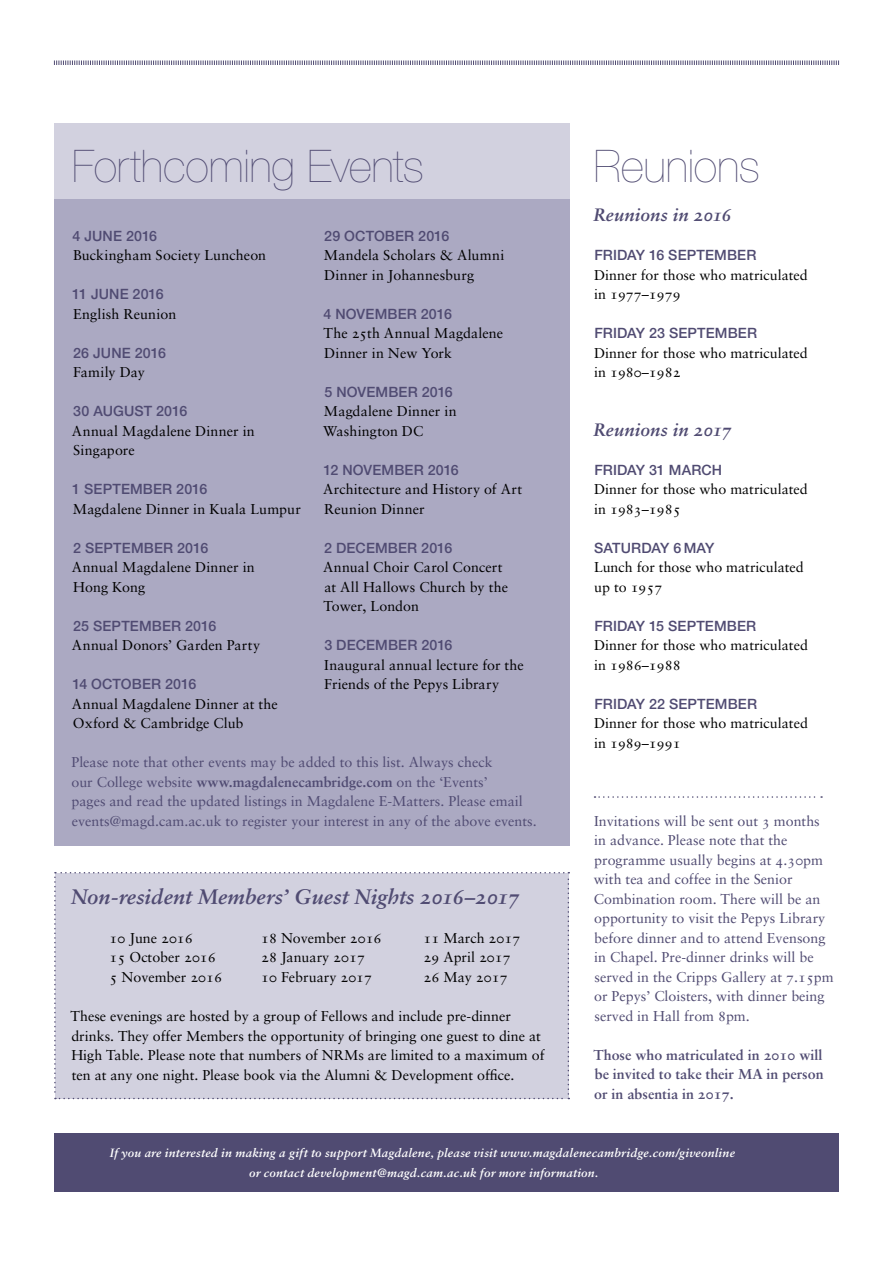
<style>
.page{position:relative;width:893px;height:1263px;background:#fff}
.page>*{position:absolute;margin:0;border:0;box-sizing:border-box;transform-origin:0 0}
.t1{font:200 45px "Helvetica Neue";letter-spacing:-.005em;color:#504b72}
.t2{font:italic 700 21px "Sabon";letter-spacing:.005em;color:#504b72}
.t3{font:italic 700 18px "Sabon";letter-spacing:.005em;color:#504b72}
.t4{font:14.25px/19.5px "Sabon";color:#000}
.t5{font:14.25px/19.5px "Sabon";color:#504b72}
.t6{font:500 14.25px "Helvetica Neue";letter-spacing:.01em;color:#504b72}
.t7{font:14.25px/19.5px "Sabon Roman SC";color:#000}
.t8{font:700 14.25px/19.5px "Sabon";color:#504b72;text-align:justify}
.t9{font:500 14.25px "Helvetica Neue";letter-spacing:-.01em;color:#504b72}
.t10{font:italic 700 12px/19.5px "Sabon";letter-spacing:.02em;color:#fff;text-align:center}
.s1{font-weight:700}
.s2{font-family:"Sabon Bold Italic Os F";font-weight:400;font-style:normal}
.s3{font-family:"Sabon"}
.s4{font-family:"Sabon Roman SC"}
.s5{font-family:"Sabon Bold Os F";font-weight:400}
</style>
<div class="page">
<svg style="left:54px;top:60px;width:785px;height:5px"></svg>
<div style="left:54px;top:1133px;width:785px;height:59px;background:#504b72"></div>
<div style="left:54px;top:192px;width:515px;height:653px;background:#aba9c2"></div>
<div style="left:54px;top:124px;width:515px;height:75px;background:#d2d1df"></div>
<svg style="left:594px;top:796px;width:228px;height:2px"></svg>
<div style="left:54px;top:872px;width:515px;height:227px;background:#d2d1df"></div>
<h1 class="t1" style="left:72px;top:140px;width:353px">Forthcoming Events</h1>
<h1 class="t1" style="left:594px;top:140px;width:168px">Reunions</h1>
<p class="t6" style="left:73px;top:227px;width:86px">4 JUNE 2016</p>
<p class="t4" style="left:73px;top:245px;width:195px">Buckingham Society Luncheon</p>
<p class="t6" style="left:72px;top:285px;width:93px">11 JUNE 2016</p>
<p class="t4" style="left:73px;top:304px;width:105px">English Reunion</p>
<p class="t6" style="left:73px;top:344px;width:94px">26 JUNE 2016</p>
<p class="t4" style="left:73px;top:362px;width:73px">Family Day</p>
<p class="t6" style="left:73px;top:402px;width:116px">30 AUGUST 2016</p>
<p class="t4" style="left:72px;top:421px;width:184px">Annual Magdalene Dinner in<br>Singapore</p>
<p class="t6" style="left:72px;top:480px;width:137px">1 SEPTEMBER 2016</p>
<p class="t4" style="left:73px;top:499px;width:230px">Magdalene Dinner in Kuala Lumpur</p>
<p class="t6" style="left:73px;top:539px;width:137px">2 SEPTEMBER 2016</p>
<p class="t4" style="left:72px;top:557px;width:184px">Annual Magdalene Dinner in<br>Hong Kong</p>
<p class="t6" style="left:73px;top:617px;width:145px">25 SEPTEMBER 2016</p>
<p class="t4" style="left:72px;top:635px;width:190px">Annual Donors’ Garden Party</p>
<p class="t6" style="left:72px;top:675px;width:126px">14 OCTOBER 2016</p>
<p class="t4" style="left:72px;top:694px;width:207px">Annual Magdalene Dinner at the<br>Oxford &amp; Cambridge Club</p>
<p class="t5" style="left:71px;top:752px;width:467px">Please note that other events may be added to this list. Always check<br>our College website <span class="s1">www.magdalenecambridge.com</span> on the ‘Events’<br>pages and read the updated listings in Magdalene E-Matters. Please email events@magd.cam.ac.uk to register your interest in any of the above events.</p>
<p class="t3" style="left:593px;top:204px;width:140px">Reunions in <span class="s2">2016</span></p>
<p class="t6" style="left:594px;top:246px;width:163px">FRIDAY 16 SEPTEMBER</p>
<p class="t4" style="left:594px;top:265px;width:215px">Dinner for those who matriculated</p>
<p class="t7" style="left:594px;top:284px;width:88px"><span class="s3">in</span> 1977<span class="s3">–</span>1979</p>
<p class="t6" style="left:594px;top:324px;width:164px">FRIDAY 23 SEPTEMBER</p>
<p class="t4" style="left:594px;top:343px;width:215px">Dinner for those who matriculated</p>
<p class="t7" style="left:594px;top:362px;width:88px"><span class="s3">in</span> 1980<span class="s3">–</span>1982</p>
<p class="t6" style="left:324px;top:227px;width:127px">29 OCTOBER 2016</p>
<p class="t4" style="left:324px;top:245px;width:182px">Mandela Scholars &amp; Alumni<br>Dinner in Johannesburg</p>
<p class="t6" style="left:324px;top:305px;width:130px">4 NOVEMBER 2016</p>
<p class="t4" style="left:324px;top:323px;width:181px">The <span class="s4">25</span>th Annual Magdalene<br>Dinner in New York</p>
<p class="t6" style="left:325px;top:383px;width:130px">5 NOVEMBER 2016</p>
<p class="t4" style="left:323px;top:401px;width:135px">Magdalene Dinner in<br>Washington DC</p>
<p class="t6" style="left:323px;top:461px;width:137px">12 NOVEMBER 2016</p>
<p class="t4" style="left:323px;top:479px;width:201px">Architecture and History of Art<br>Reunion Dinner</p>
<p class="t6" style="left:324px;top:539px;width:130px">2 DECEMBER 2016</p>
<p class="t4" style="left:323px;top:557px;width:186px">Annual Choir Carol Concert at All Hallows Church by the<br>Tower, London</p>
<p class="t6" style="left:324px;top:636px;width:130px">3 DECEMBER 2016</p>
<p class="t4" style="left:324px;top:655px;width:201px">Inaugural annual lecture for the<br>Friends of the Pepys Library</p>
<p class="t3" style="left:593px;top:418px;width:140px">Reunions in <span class="s2">2017</span></p>
<p class="t6" style="left:594px;top:461px;width:129px">FRIDAY 31 MARCH</p>
<p class="t4" style="left:594px;top:479px;width:215px">Dinner for those who matriculated</p>
<p class="t7" style="left:594px;top:499px;width:88px"><span class="s3">in</span> 1983<span class="s3">–</span>1985</p>
<p class="t9" style="left:594px;top:539px;width:122px">SATURDAY 6 MAY</p>
<p class="t4" style="left:594px;top:557px;width:211px">Lunch for those who matriculated up to <span class="s4">1957</span></p>
<p class="t6" style="left:594px;top:617px;width:163px">FRIDAY 15 SEPTEMBER</p>
<p class="t4" style="left:594px;top:635px;width:215px">Dinner for those who matriculated</p>
<p class="t7" style="left:594px;top:655px;width:88px"><span class="s3">in</span> 1986<span class="s3">–</span>1988</p>
<p class="t6" style="left:594px;top:695px;width:164px">FRIDAY 22 SEPTEMBER</p>
<p class="t4" style="left:594px;top:713px;width:215px">Dinner for those who matriculated</p>
<p class="t7" style="left:594px;top:733px;width:88px"><span class="s3">in</span> 1989<span class="s3">–</span>1991</p>
<p class="t5" style="left:594px;top:811px;width:241px">Invitations will be sent out <span class="s4">3</span> months in advance. Please note that the programme usually begins at <span class="s4">4</span>.<span class="s4">30</span>pm with tea and coffee in the Senior Combination room. There will be an opportunity to visit the Pepys Library before dinner and to attend Evensong in Chapel. Pre-dinner drinks will be served in the Cripps Gallery at <span class="s4">7</span>.<span class="s4">15</span>pm or Pepys’ Cloisters, with dinner being served in Hall from <span class="s4">8</span>pm.</p>
<p class="t8" style="left:593px;top:1044px;width:232px">Those who matriculated in <span class="s5">2010</span> will be invited to take their MA in person or in absentia in <span class="s5">2017</span>.</p>
<h2 class="t2" style="left:71px;top:884px;width:450px">Non-resident Members’ Guest Nights <span class="s2">2016–2017</span></h2>
<p class="t7" style="left:110px;top:928px;width:85px">10 <span class="s3">June</span> 2016</p>
<p class="t4" style="left:110px;top:947px;width:114px"><span class="s4">15</span> October <span class="s4">2016<br>5</span> November <span class="s4">2016</span></p>
<p class="t4" style="left:261px;top:928px;width:122px"><span class="s4">18</span> November <span class="s4">2016<br>28</span> January <span class="s4">2017<br>10</span> February <span class="s4">2017</span></p>
<p class="t7" style="left:424px;top:928px;width:98px">11 <span class="s3">March</span> 2017<br>29 <span class="s3">April</span> 2017<br>26 <span class="s3">May</span> 2017</p>
<p class="t4" style="left:71px;top:1006px;width:475px">These evenings are hosted by a group of Fellows and include pre-dinner drinks. They offer Members the opportunity of bringing one guest to dine at High Table. Please note that numbers of NRMs are limited to a maximum of ten at any one night. Please book via the Alumni &amp; Development office.</p>
<p class="t10" style="left:110px;top:1143px;width:627px">If you are interested in making a gift to support Magdalene, please visit www.magdalenecambridge.com/giveonline or contact development@magd.cam.ac.uk for more information.</p>
</div>
